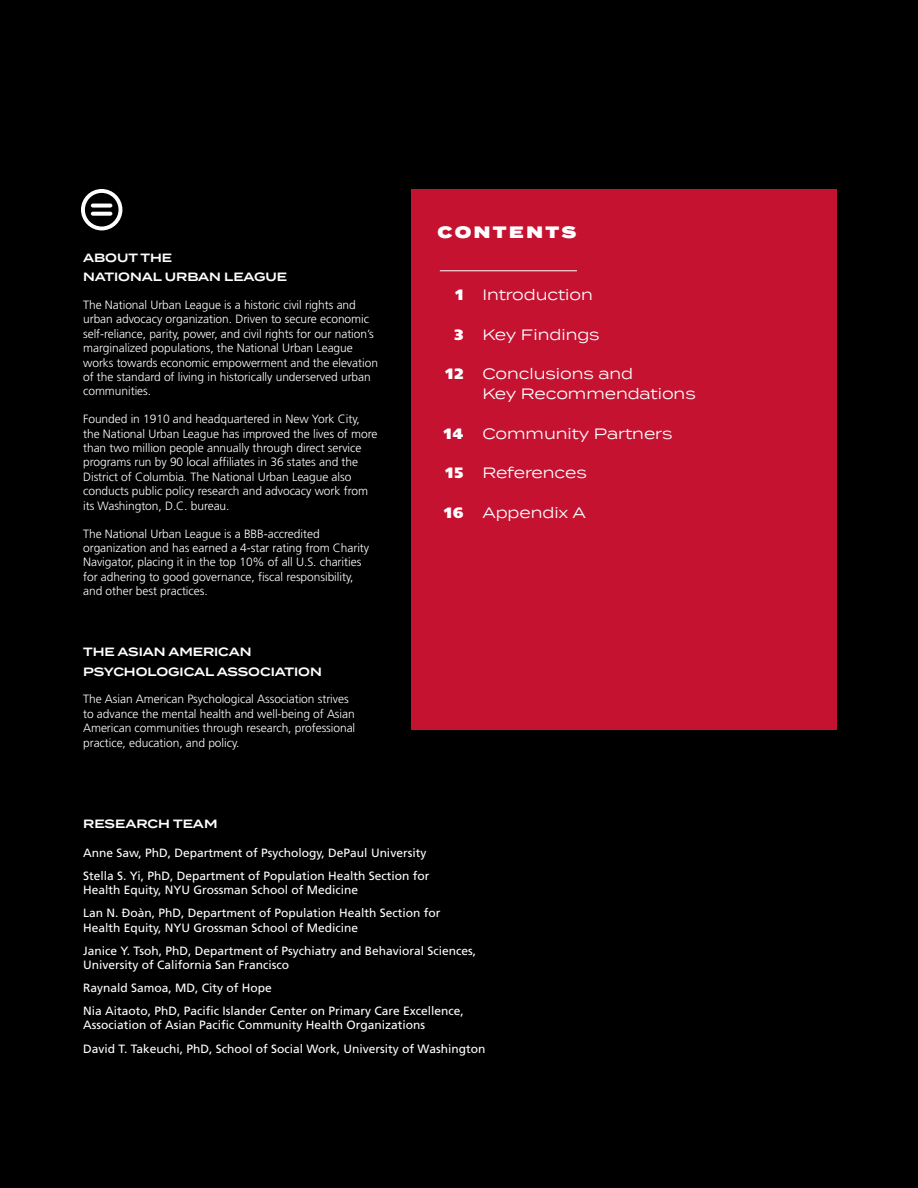
<style>
.page{position:relative;width:918px;height:1188px;background:#000}
.page>*{position:absolute;margin:0;border:0;box-sizing:border-box;transform-origin:0 0}
.t1{font:900 16.5px "Termina";letter-spacing:.15em;color:#fff}
.t2{font:15px/19.5px "Termina";letter-spacing:-.005em;color:#fff}
.t3{font:900 15px "Frutiger";letter-spacing:.075em;color:#fff}
.t4{font:300 12px/14.4px "Frutiger";letter-spacing:-.005em;color:#fff}
.t5{font:12px/23.1px "Frutiger";color:#fff}
.t6{font:600 12px/19.5px "Termina";letter-spacing:-.005em;color:#fff}
</style>
<div class="page">
<div style="left:411px;top:189px;width:426px;height:540px;background:#c41230"></div>
<svg style="left:81px;top:189px;width:41px;height:41px"></svg>
<svg style="left:91px;top:204px;width:21px;height:4px"></svg>
<svg style="left:91px;top:212px;width:21px;height:4px"></svg>
<hr style="left:440px;top:270px;width:137px;height:1px;background:#fff">
<p class="t6" style="left:83px;top:247px;width:205px">ABOUT THE<br>NATIONAL URBAN LEAGUE</p>
<p class="t4" style="left:83px;top:298px;width:296px">The National Urban League is a historic civil rights and urban advocacy organization. Driven to secure economic self-reliance, parity, power, and civil rights for our nation’s marginalized populations, the National Urban League works towards economic empowerment and the elevation of the standard of living in historically underserved urban communities.</p>
<p class="t4" style="left:83px;top:412px;width:296px">Founded in 1910 and headquartered in New York City, the National Urban League has improved the lives of more than two million people annually through direct service programs run by 90 local affiliates in 36 states and the District of Columbia. The National Urban League also conducts public policy research and advocacy work from its Washington, D.C. bureau.</p>
<p class="t4" style="left:83px;top:526px;width:288px">The National Urban League is a BBB-accredited organization and has earned a 4-star rating from Charity Navigator, placing it in the top 10% of all U.S. charities for adhering to good governance, fiscal responsibility, and other best practices.</p>
<p class="t6" style="left:83px;top:642px;width:240px">THE ASIAN AMERICAN<br>PSYCHOLOGICAL ASSOCIATION</p>
<p class="t4" style="left:83px;top:692px;width:274px">The Asian American Psychological Association strives to advance the mental health and well-being of Asian American communities through research, professional practice, education, and policy.</p>
<h1 class="t1" style="left:437px;top:220px;width:141px">CONTENTS</h1>
<p class="t3" style="left:455px;top:285px;width:9px">1</p>
<p class="t2" style="left:482px;top:284px;width:112px">Introduction</p>
<p class="t3" style="left:454px;top:325px;width:10px">3</p>
<p class="t2" style="left:482px;top:324px;width:119px">Key Findings</p>
<p class="t3" style="left:445px;top:365px;width:19px">12</p>
<p class="t2" style="left:482px;top:364px;width:215px">Conclusions and<br>Key Recommendations</p>
<p class="t3" style="left:444px;top:424px;width:21px">14</p>
<p class="t2" style="left:482px;top:423px;width:192px">Community Partners</p>
<p class="t3" style="left:445px;top:464px;width:19px">15</p>
<p class="t2" style="left:482px;top:463px;width:106px">References</p>
<p class="t3" style="left:444px;top:504px;width:21px">16</p>
<p class="t2" style="left:482px;top:503px;width:105px">Appendix A</p>
<p class="t6" style="left:83px;top:814px;width:136px">RESEARCH TEAM</p>
<p class="t5" style="left:83px;top:841px;width:348px">Anne Saw, PhD, Department of Psychology, DePaul University<br>Stella S. Yi, PhD, Department of Population Health Section for</p>
<p class="t5" style="left:83px;top:878px;width:359px">Health Equity, NYU Grossman School of Medicine<br>Lan N. Ðoàn, PhD, Department of Population Health Section for</p>
<p class="t5" style="left:83px;top:916px;width:395px">Health Equity, NYU Grossman School of Medicine<br>Janice Y. Tsoh, PhD, Department of Psychiatry and Behavioral Sciences,</p>
<p class="t5" style="left:83px;top:953px;width:382px">University of California San Francisco<br>Raynald Samoa, MD, City of Hope<br>Nia Aitaoto, PhD, Pacific Islander Center on Primary Care Excellence,</p>
<p class="t5" style="left:83px;top:1014px;width:404px">Association of Asian Pacific Community Health Organizations<br>David T. Takeuchi, PhD, School of Social Work, University of Washington</p>
</div>
